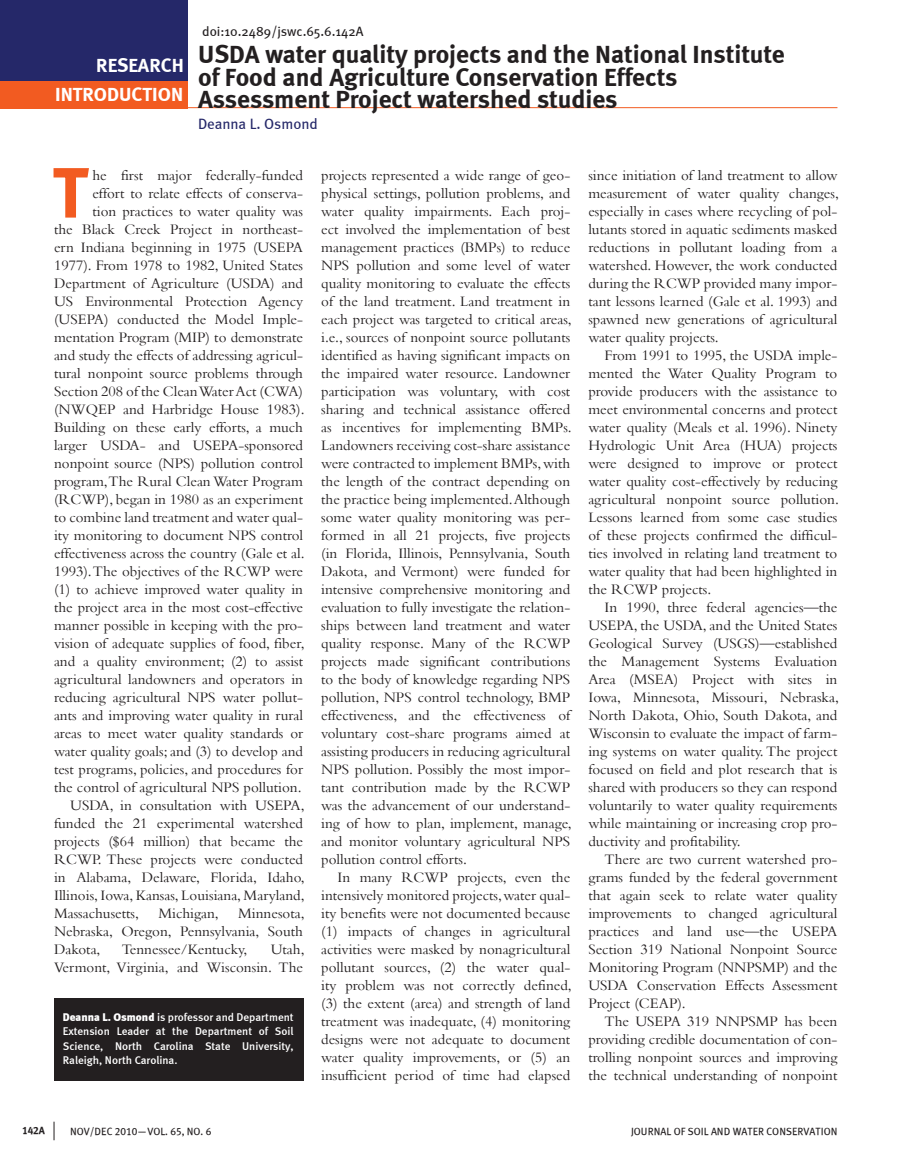
<style>
.page{position:relative;width:905px;height:1175px;background:#fff}
.page>*{position:absolute;margin:0;border:0;box-sizing:border-box;transform-origin:0 0}
.Body_copy_-_drop-cap{font:500 67.2px "Meta";color:#f25b21}
.Head{font:700 25.5px/22.5px "Meta";color:#231f20}
.t1{font:700 19.5px "Meta";color:#fff}
.Body_copy{font:15px/18px "Bembo";color:#231f20;text-align:justify}
.Body_copy_-_drop-cap-2{font:15px/18px "Bembo";color:#231f20;text-align:right}
.Byline{font:15px "Meta";color:#252869}
.t2{font:13.5px "Meta";color:#231f20}
.Body_copy-2{font:500 11.25px/14.2px "Meta";color:#fff;text-align:justify}
.t3{font:10.5px "Meta Plus Book Caps";color:#231f20}
.t4{font:10.5px "Meta Plus Bold Caps";color:#231f20}
.s1{font-weight:900}
</style>
<div class="page">
<svg style="left:54px;top:1121px;width:1px;height:19px"></svg>
<hr style="left:188px;top:107px;width:649px;height:1px;background:#f25b21">
<div style="left:0;top:0;width:188px;height:81px;background:#252869"></div>
<div style="left:0;top:81px;width:188px;height:27px;background:#f25b21"></div>
<div style="left:54px;top:997px;width:249px;height:83px;background:#231f20"></div>
<svg style="left:53px;top:168px;width:36px;height:50px"></svg>
<p class="t1" style="left:96px;top:54px;width:23px">Researc</p>
<p class="t1" style="left:172px;top:54px;width:14px">h</p>
<p class="t1" style="left:55px;top:83px;width:127px">introduction</p>
<p class="t2" style="left:202px;top:23px;width:163px">doi:10.2489/jswc.65.6.142A</p>
<p class="Head" style="left:198px;top:43px;width:588px">USDA water quality projects and the National Institute of Food and Agriculture Conservation Effects<br>Assessment Project watershed studies</p>
<p class="Byline" style="left:198px;top:115px;width:121px">Deanna L. Osmond</p>
<p class="Body_copy_-_drop-cap" style="left:54px;top:154px;width:33px">t</p>
<p class="Body_copy_-_drop-cap-2" style="left:54px;top:166px;width:252px">he first major federally-funded<br>effort to relate effects of conserva-<br>tion practices to water quality was<br>the Black Creek Project in northeast&shy;ern Indiana beginning in 1975 (USEPA 1977). From 1978 to 1982, United States Department of Agriculture (USDA) and US Environmental Protection Agency (USEPA) conducted the Model Imple&shy;mentation Program (MIP) to demonstrate and study the effects of addressing agricul&shy;tural nonpoint source problems through Section 208 of the Clean Water Act (CWA) (NWQEP and Harbridge House 1983).<br>Building on these early efforts, a much larger USDA- and USEPA-sponsored nonpoint source (NPS) pollution control program,The Rural Clean Water Program (RCWP), began in 1980 as an experiment to combine land treatment and water qual&shy;ity monitoring to document NPS control effectiveness across the country (Gale et al.<br>1993). The objectives of the RCWP were (1) to achieve improved water quality in the project area in the most cost-effective manner possible in keeping with the pro&shy;vision of adequate supplies of food, fiber, and a quality environment; (2) to assist agricultural landowners and operators in reducing agricultural NPS water pollut&shy;ants and improving water quality in rural areas to meet water quality standards or water quality goals; and (3) to develop and test programs, policies, and procedures for the control of agricultural NPS pollution.</p>
<p class="Body_copy" style="left:54px;top:796px;width:252px;text-indent:16px">USDA, in consultation with USEPA, funded the 21 experimental watershed projects ($64 million) that became the RCWP. These projects were conducted in Alabama, Delaware, Florida, Idaho, Illinois, Iowa, Kansas, Louisiana, Maryland, Massachusetts,</p>
<p class="Body_copy" style="left:158px;top:904px;width:62px">Michigan,</p>
<p class="Body_copy" style="left:54px;top:904px;width:252px;text-indent:184px">Minnesota, Nebraska, Oregon, Pennsylvania, South Dakota,</p>
<p class="Body_copy" style="left:54px;top:940px;width:252px;text-align:right">Utah,<br>Vermont, Virginia, and Wisconsin. The</p>
<p class="Body_copy" style="left:122px;top:940px;width:127px">Tennessee/Kentucky,</p>
<p class="Body_copy-2" style="left:63px;top:1009px;width:232px"><span class="s1">Deanna L. Osmond</span> is professor and Department Extension Leader at the Department of Soil Science, North Carolina State University, Raleigh, North Carolina.</p>
<p class="Body_copy" style="left:321px;top:166px;width:252px">projects represented a wide range of geo&shy;physical settings, pollution problems, and water quality impairments. Each proj&shy;ect involved the implementation of best management practices (BMPs) to reduce NPS pollution and some level of water quality monitoring to evaluate the effects of the land treatment. Land treatment in each project was targeted to critical areas, i.e., sources of nonpoint source pollutants identified as having significant impacts on the impaired water resource. Landowner participation was voluntary, with cost sharing and technical assistance offered as incentives for implementing BMPs.<br>Landowners receiving cost-share assistance were contracted to implement BMPs, with the length of the contract depending on the practice being implemented. Although some water quality monitoring was per&shy;formed in all 21 projects, five projects (in Florida, Illinois, Pennsylvania, South Dakota, and Vermont) were funded for intensive comprehensive monitoring and evaluation to fully investigate the relation&shy;ships between land treatment and water quality response. Many of the RCWP projects made significant contributions to the body of knowledge regarding NPS pollution, NPS control technology, BMP effectiveness, and the effectiveness of voluntary cost-share programs aimed at assisting producers in reducing agricultural NPS pollution. Possibly the most impor&shy;tant contribution made by the RCWP was the advancement of our understand&shy;ing of how to plan, implement, manage, and monitor voluntary agricultural NPS pollution control efforts.</p>
<p class="Body_copy" style="left:321px;top:868px;width:252px;text-indent:16px">In many RCWP projects, even the intensively monitored projects, water qual&shy;ity benefits were not documented because (1) impacts of changes in agricultural activities were masked by nonagricultural pollutant sources, (2) the water qual&shy;ity problem was not correctly defined, (3) the extent (area) and strength of land treatment was inadequate, (4) monitoring designs were not adequate to document water quality improvements, or (5) an insufficient period of time had elapsed</p>
<p class="Body_copy" style="left:588px;top:166px;width:252px">since initiation of land treatment to allow measurement of water quality changes, especially in cases where recycling of pol&shy;lutants stored in aquatic sediments masked reductions in pollutant loading from a watershed. However, the work conducted during the RCWP provided many impor&shy;tant lessons learned (Gale et al. 1993) and spawned new generations of agricultural water quality projects.</p>
<p class="Body_copy" style="left:588px;top:346px;width:252px;text-indent:16px">From 1991 to 1995, the USDA imple&shy;mented the Water Quality Program to provide producers with the assistance to meet environmental concerns and protect water quality (Meals et al. 1996). Ninety Hydrologic Unit Area (HUA) projects were designed to improve or protect water quality cost-effectively by reducing agricultural nonpoint source pollution.<br>Lessons learned from some case studies of these projects confirmed the difficul&shy;ties involved in relating land treatment to water quality that had been highlighted in the RCWP projects.</p>
<p class="Body_copy" style="left:588px;top:598px;width:252px;text-indent:16px">In 1990, three federal agencies—the USEPA, the USDA, and the United States Geological Survey (USGS)—established the Management Systems Evaluation Area (MSEA) Project with sites in Iowa, Minnesota, Missouri, Nebraska, North Dakota, Ohio, South Dakota, and Wisconsin to evaluate the impact of farm&shy;ing systems on water quality. The project focused on field and plot research that is shared with producers so they can respond voluntarily to water quality requirements while maintaining or increasing crop pro&shy;ductivity and profitability.</p>
<p class="Body_copy" style="left:588px;top:850px;width:250px;text-indent:16px">There are two current watershed pro&shy;grams funded by the federal government that again seek to relate water quality improvements to changed agricultural practices and land use—the USEPA Section 319 National Nonpoint Source Monitoring Program (NNPSMP) and the USDA Conservation Effects Assessment Project (CEAP).</p>
<p class="Body_copy" style="left:588px;top:1012px;width:250px;text-indent:16px">The USEPA 319 NNPSMP has been providing credible documentation of con&shy;trolling nonpoint sources and improving the technical understanding of nonpoint</p>
<p class="t4" style="left:22px;top:1124px;width:24px">142A</p>
<p class="t3" style="left:70px;top:1125px;width:143px">NOV/DEC 2010—VOL. 65, NO. 6</p>
<p class="t3" style="left:631px;top:1125px;width:208px">JOURNAL OF SOIL AND WATER CONSERVATION</p>
</div>
